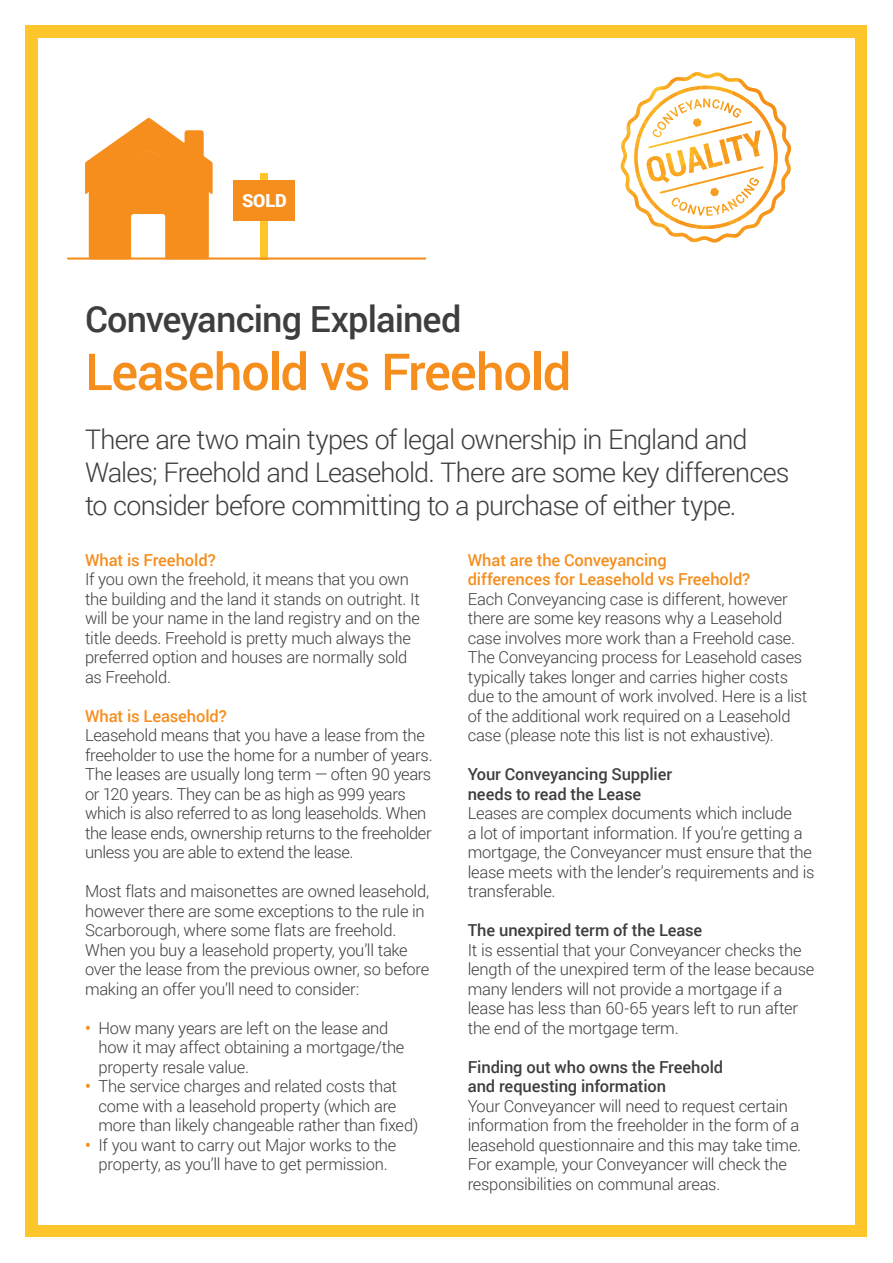
<style>
.page{position:relative;width:893px;height:1263px;background:#fff}
.page>*{position:absolute;margin:0;border:0;box-sizing:border-box;transform-origin:0 0}
.t1{font:500 51px "Roboto";letter-spacing:-.03em;color:#f68e1e}
.t2{font:500 36px "Roboto";letter-spacing:-.025em;color:#403d3d}
.t3{font:300 27px/33px "Roboto";letter-spacing:-.03em;color:#403d3d}
.t4{font:900 18px "Roboto";color:#fff}
.t5{font:300 16.5px/19.5px "Roboto";letter-spacing:-.015em;color:#403d3d}
.t6{font:500 16.5px/19.5px "Roboto";letter-spacing:-.005em;color:#403d3d}
.t7{font:500 16.5px/19.5px "Roboto";letter-spacing:-.005em;color:#f68e1e}
.s1{font-weight:500;color:#f68e1e}
</style>
<div class="page">
<div style="left:26px;top:26px;width:841px;height:1211px;background:#fec62a"></div>
<div style="left:38px;top:38px;width:817px;height:1187px;background:#fff"></div>
<img style="left:620px;top:72px;width:171px;height:171px">
<div style="left:261px;top:173px;width:7px;height:86px;background:#fec62a"></div>
<div style="left:234px;top:180px;width:61px;height:41px;background:#f68e1e"></div>
<hr style="left:68px;top:257px;width:357px;height:3px;background:#f68e1e">
<svg style="left:85px;top:117px;width:128px;height:141px"></svg>
<p class="t4" style="left:242px;top:187px;width:46px">SOLD</p>
<h2 class="t2" style="left:85px;top:293px;width:378px">Conveyancing Explained</h2>
<h1 class="t1" style="left:85px;top:336px;width:488px">Leasehold vs Freehold</h1>
<h3 class="t3" style="left:85px;top:422px;width:706px">There are two main types of legal ownership in England and<br>Wales; Freehold and Leasehold. There are some key differences to consider before committing to a purchase of either type.</h3>
<p class="t7" style="left:85px;top:549px;width:132px">What is Freehold?</p>
<p class="t5" style="left:85px;top:569px;width:337px">If you own the freehold, it means that you own the building and the land it stands on outright. It will be your name in the land registry and on the title deeds. Freehold is pretty much always the preferred option and houses are normally sold as Freehold.</p>
<p class="t7" style="left:85px;top:705px;width:143px">What is Leasehold?</p>
<p class="t5" style="left:85px;top:725px;width:349px">Leasehold means that you have a lease from the freeholder to use the home for a number of years.<br>The leases are usually long term — often 90 years or 120 years. They can be as high as 999 years which is also referred to as long leaseholds. When the lease ends, ownership returns to the freeholder unless you are able to extend the lease.</p>
<p class="t5" style="left:85px;top:881px;width:346px">Most flats and maisonettes are owned leasehold, however there are some exceptions to the rule in Scarborough, where some flats are freehold.<br>When you buy a leasehold property, you’ll take over the lease from the previous owner, so before making an offer you’ll need to consider:</p>
<p class="t5" style="left:99px;top:1017px;width:307px;text-indent:-13px"><span class="s1">•</span> How many years are left on the lease and how it may affect obtaining a mortgage/the property resale value.</p>
<p class="t5" style="left:99px;top:1076px;width:321px;text-indent:-13px"><span class="s1">•</span> The service charges and related costs that come with a leasehold property (which are more than likely changeable rather than fixed)</p>
<p class="t5" style="left:85px;top:1134px;width:313px;text-align:center"><span class="s1">•</span> If you want to carry out Major works to the property, as you’ll have to get permission.</p>
<p class="t7" style="left:468px;top:549px;width:284px">What are the Conveyancing differences for Leasehold vs Freehold?</p>
<p class="t5" style="left:468px;top:588px;width:341px">Each Conveyancing case is different, however there are some key reasons why a Leasehold case involves more work than a Freehold case.<br>The Conveyancing process for Leasehold cases typically takes longer and carries higher costs due to the amount of work involved. Here is a list of the additional work required on a Leasehold case (please note this list is not exhaustive).</p>
<p class="t6" style="left:468px;top:764px;width:206px">Your Conveyancing Supplier needs to read the Lease</p>
<p class="t5" style="left:468px;top:803px;width:348px">Leases are complex documents which include<br>a lot of important information. If you’re getting a mortgage, the Conveyancer must ensure that the lease meets with the lender’s requirements and is transferable.</p>
<p class="t6" style="left:468px;top:920px;width:236px">The unexpired term of the Lease</p>
<p class="t5" style="left:468px;top:939px;width:348px">It is essential that your Conveyancer checks the length of the unexpired term of the lease because many lenders will not provide a mortgage if a lease has less than 60-65 years left to run after the end of the mortgage term.</p>
<p class="t6" style="left:468px;top:1056px;width:257px">Finding out who owns the Freehold and requesting information</p>
<p class="t5" style="left:468px;top:1096px;width:335px">Your Conveyancer will need to request certain information from the freeholder in the form of a leasehold questionnaire and this may take time.<br>For example, your Conveyancer will check the responsibilities on communal areas.</p>
</div>
